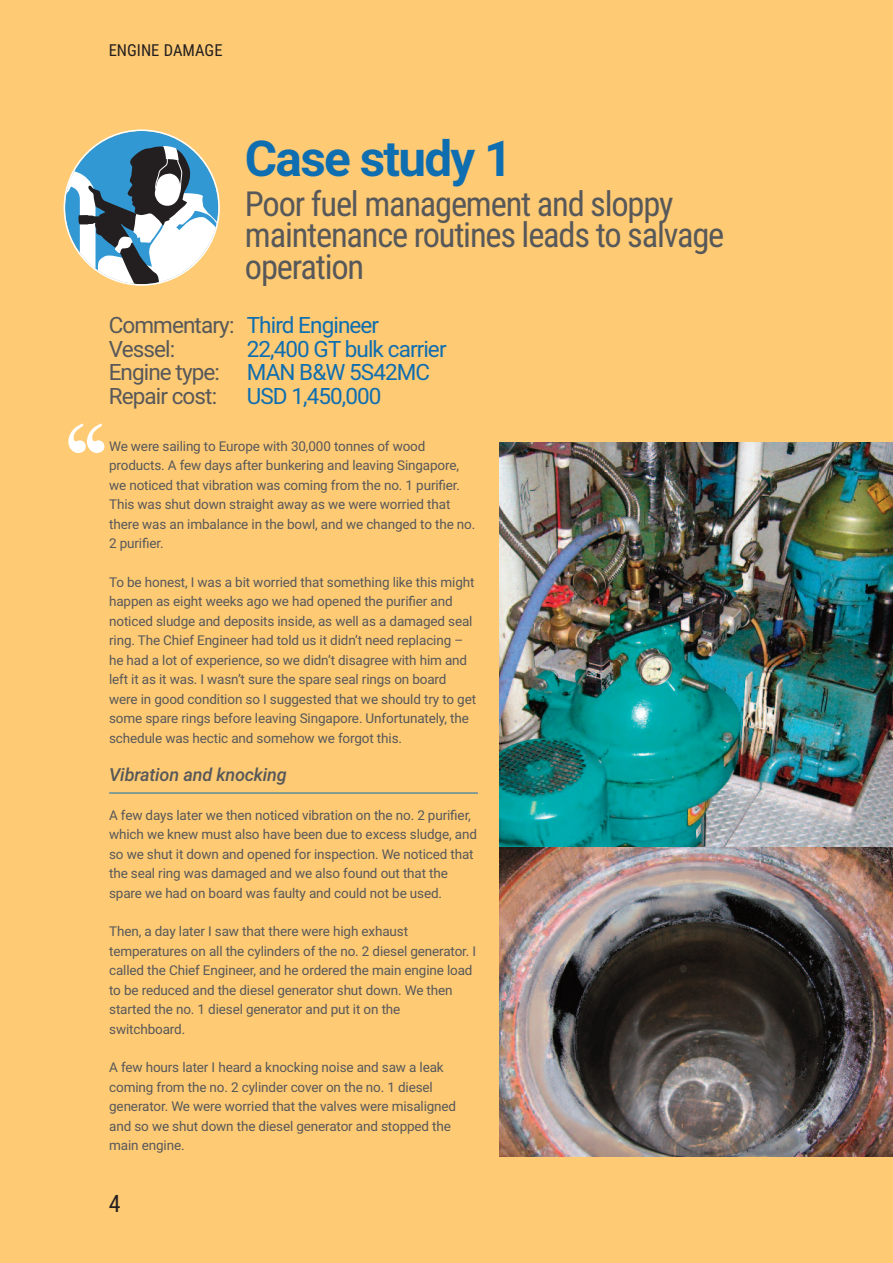
<style>
.page{position:relative;width:893px;height:1263px;background:#feca74}
.page>*{position:absolute;margin:0;border:0;box-sizing:border-box;transform-origin:0 0}
.t1{font:117px "Times New Roman";color:#fff}
.t2{font:700 49.5px "Roboto";letter-spacing:-.035em;color:#0f6eb0}
.t3{font:34.5px/31.5px "Roboto Condensed";letter-spacing:-.035em;color:#57585a}
.t4{font:24px "Roboto Condensed";color:#231f20}
.t5{font:22.5px/23.5px "Roboto";letter-spacing:-.04em;color:#0f6eb0}
.t6{font:22.5px/23.5px "Roboto";letter-spacing:-.04em;color:#57585a}
.t7{font:italic 500 18px "Roboto";letter-spacing:-.01em;color:#57585a}
.t8{font:16.5px "Roboto Condensed";color:#231f20}
.t9{font:13.5px/19.5px "Roboto";letter-spacing:-.01em;color:#57585a}
.s1{color:#0f6eb0}
.s2{color:#57585a}
</style>
<div class="page">
<hr style="left:109px;top:793px;width:369px;height:1px;background:#0f6eb0">
<svg style="left:64px;top:129px;width:156px;height:157px"></svg>
<img style="left:499px;top:443px;width:394px;height:405px">
<img style="left:499px;top:848px;width:394px;height:309px">
<p class="t8" style="left:109px;top:41px;width:115px">ENGINE DAMAGE</p>
<h2 class="t2" style="left:245px;top:130px;width:269px">Case study 1</h2>
<h3 class="t3" style="left:245px;top:188px;width:481px">Poor fuel management and sloppy maintenance routines leads to salvage operation</h3>
<h3 class="t6" style="left:109px;top:313px;width:272px">Commentary: <span class="s1">Third Engineer<br></span>Vessel:</h3>
<h3 class="t5" style="left:109px;top:337px;width:339px;text-indent:138px">22,400 GT bulk carrier<br><span class="s2">Engine type:</span> MAN B&amp;W 5S42MC<br><span class="s2">Repair cost:</span></h3>
<h3 class="t5" style="left:247px;top:384px;width:136px">USD 1,450,000</h3>
<h1 class="t1" style="left:58px;top:394px;width:59px">‘‘</h1>
<p class="t9" style="left:109px;top:436px;width:368px">We were sailing to Europe with 30,000 tonnes of wood products. A few days after bunkering and leaving Singapore, we noticed that vibration was coming from the no. 1 purifier.<br>This was shut down straight away as we were worried that there was an imbalance in the bowl, and we changed to the no.<br>2 purifier.</p>
<p class="t9" style="left:109px;top:572px;width:368px">To be honest, I was a bit worried that something like this might happen as eight weeks ago we had opened the purifier and noticed sludge and deposits inside, as well as a damaged seal ring. The Chief Engineer had told us it didn’t need replacing – he had a lot of experience, so we didn’t disagree with him and left it as it was. I wasn’t sure the spare seal rings on board were in good condition so I suggested that we should try to get some spare rings before leaving Singapore. Unfortunately, the schedule was hectic and somehow we forgot this.</p>
<h3 class="t7" style="left:109px;top:764px;width:179px">Vibration and knocking</h3>
<p class="t9" style="left:109px;top:805px;width:369px">A few days later we then noticed vibration on the no. 2 purifier, which we knew must also have been due to excess sludge, and so we shut it down and opened for inspection. We noticed that the seal ring was damaged and we also found out that the spare we had on board was faulty and could not be used.</p>
<p class="t9" style="left:109px;top:922px;width:369px">Then, a day later I saw that there were high exhaust temperatures on all the cylinders of the no. 2 diesel generator. I called the Chief Engineer, and he ordered the main engine load to be reduced and the diesel generator shut down. We then started the no. 1 diesel generator and put it on the switchboard.</p>
<p class="t9" style="left:109px;top:1058px;width:349px">A few hours later I heard a knocking noise and saw a leak coming from the no. 2 cylinder cover on the no. 1 diesel generator. We were worried that the valves were misaligned and so we shut down the diesel generator and stopped the main engine.</p>
<h3 class="t4" style="left:109px;top:1189px;width:13px">4</h3>
</div>
